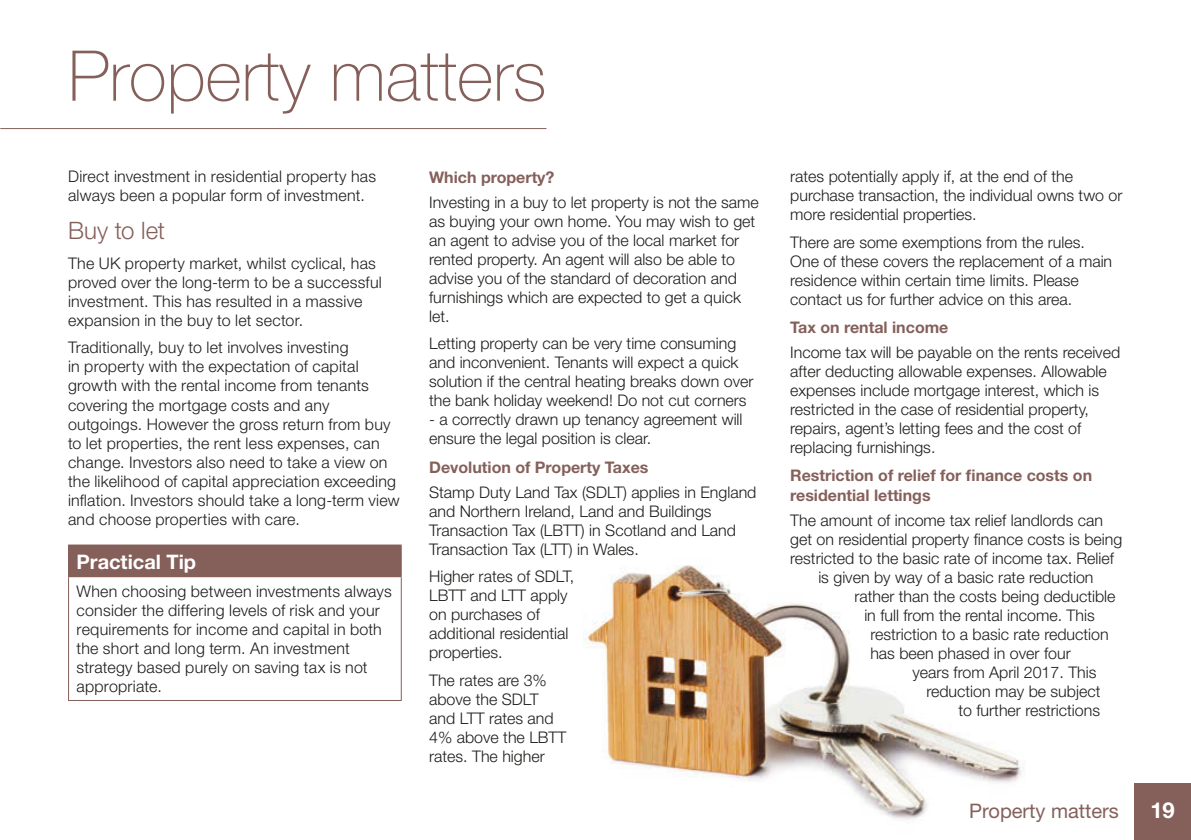
<style>
.page{position:relative;width:1191px;height:840px;background:#fff}
.page>*{position:absolute;margin:0;border:0;box-sizing:border-box;transform-origin:0 0}
.t1{font:100 70px "Helvetica Neue";color:#85605b}
.t2{font:300 24px "Helvetica Neue";color:#85605b}
.t3{font:700 22px "Helvetica Neue";color:#fff}
.t4{font:20px "Helvetica Neue";color:#85605b}
.t5{font:700 20px "Helvetica Neue";color:#fff}
.t6{font:300 16px/19px "Helvetica Neue";color:#1d1d1b}
.t7{font:700 16px/20px "Helvetica Neue";color:#85605b}
</style>
<div class="page">
<img style="left:583px;top:565px;width:442px;height:255px">
<div style="left:1134px;top:782px;width:57px;height:57px;background:#85605b"></div>
<hr style="left:0;top:128px;width:546px;height:1px;background:#85605b">
<div style="left:69px;top:544px;width:332px;height:32px;background:#85605b"></div>
<hr style="left:68px;top:544px;width:334px;height:1px;background:#85605b">
<hr style="left:68px;top:545px;width:1px;height:31px;background:#85605b">
<hr style="left:401px;top:545px;width:1px;height:31px;background:#85605b">
<hr style="left:68px;top:576px;width:334px;height:1px;background:#85605b">
<hr style="left:68px;top:577px;width:1px;height:122px;background:#85605b">
<hr style="left:401px;top:577px;width:1px;height:122px;background:#85605b">
<hr style="left:68px;top:699px;width:334px;height:1px;background:#85605b">
<h1 class="t1" style="left:68px;top:37px;width:480px">Property matters</h1>
<p class="t6" style="left:68px;top:166px;width:310px">Direct investment in residential property has always been a popular form of investment.</p>
<h2 class="t2" style="left:68px;top:215px;width:98px">Buy to let</h2>
<p class="t6" style="left:68px;top:253px;width:315px">The UK property market, whilst cyclical, has proved over the long-term to be a successful investment. This has resulted in a massive expansion in the buy to let sector.</p>
<p class="t6" style="left:68px;top:338px;width:333px">Traditionally, buy to let involves investing<br>in property with the expectation of capital growth with the rental income from tenants covering the mortgage costs and any outgoings. However the gross return from buy to let properties, the rent less expenses, can change. Investors also need to take a view on the likelihood of capital appreciation exceeding inflation. Investors should take a long-term view and choose properties with care.</p>
<p class="t5" style="left:77px;top:549px;width:121px">Practical Tip</p>
<p class="t6" style="left:77px;top:581px;width:317px">When choosing between investments always consider the differing levels of risk and your requirements for income and capital in both the short and long term. An investment strategy based purely on saving tax is not appropriate.</p>
<p class="t7" style="left:429px;top:167px;width:127px">Which property?</p>
<p class="t6" style="left:429px;top:192px;width:331px">Investing in a buy to let property is not the same as buying your own home. You may wish to get an agent to advise you of the local market for rented property. An agent will also be able to advise you of the standard of decoration and furnishings which are expected to get a quick let.</p>
<p class="t6" style="left:429px;top:333px;width:326px">Letting property can be very time consuming and inconvenient. Tenants will expect a quick solution if the central heating breaks down over the bank holiday weekend! Do not cut corners</p>
<p class="t6" style="left:429px;top:409px;width:315px">- a correctly drawn up tenancy agreement will ensure the legal position is clear.</p>
<p class="t7" style="left:429px;top:456px;width:221px">Devolution of Property Taxes</p>
<p class="t6" style="left:429px;top:482px;width:329px">Stamp Duty Land Tax (SDLT) applies in England and Northern Ireland, Land and Buildings Transaction Tax (LBTT) in Scotland and Land Transaction Tax (LTT) in Wales.</p>
<p class="t6" style="left:429px;top:566px;width:147px">Higher rates of SDLT,<br>LBTT and LTT apply on purchases of additional residential properties.</p>
<p class="t6" style="left:429px;top:670px;width:139px">The rates are 3% above the SDLT and LTT rates and<br>4% above the LBTT rates. The higher</p>
<p class="t6" style="left:790px;top:166px;width:334px">rates potentially apply if, at the end of the purchase transaction, the individual owns two or more residential properties.</p>
<p class="t6" style="left:790px;top:232px;width:323px">There are some exemptions from the rules.<br>One of these covers the replacement of a main residence within certain time limits. Please contact us for further advice on this area.</p>
<p class="t7" style="left:790px;top:317px;width:160px">Tax on rental income</p>
<p class="t6" style="left:790px;top:342px;width:331px">Income tax will be payable on the rents received after deducting allowable expenses. Allowable expenses include mortgage interest, which is restricted in the case of residential property, repairs, agent’s letting fees and the cost of replacing furnishings.</p>
<p class="t7" style="left:790px;top:465px;width:303px">Restriction of relief for finance costs on residential lettings</p>
<p class="t6" style="left:790px;top:510px;width:314px">The amount of income tax relief landlords can</p>
<p class="t6" style="left:790px;top:529px;width:333px">get on residential property finance costs is being</p>
<p class="t6" style="left:790px;top:548px;width:325px">restricted to the basic rate of income tax. Relief</p>
<p class="t6" style="left:818px;top:567px;width:277px">is given by way of a basic rate reduction</p>
<p class="t6" style="left:854px;top:586px;width:263px">rather than the costs being deductible</p>
<p class="t6" style="left:864px;top:605px;width:232px">in full from the rental income. This</p>
<p class="t6" style="left:870px;top:624px;width:240px">restriction to a basic rate reduction</p>
<p class="t6" style="left:870px;top:643px;width:202px">has been phased in over four</p>
<p class="t6" style="left:912px;top:662px;width:186px">years from April 2017. This</p>
<p class="t6" style="left:926px;top:681px;width:175px">reduction may be subject</p>
<p class="t6" style="left:958px;top:700px;width:143px">to further restrictions</p>
<p class="t4" style="left:969px;top:798px;width:151px">Property matters</p>
<h3 class="t3" style="left:1150px;top:796px;width:26px">19</h3>
</div>
